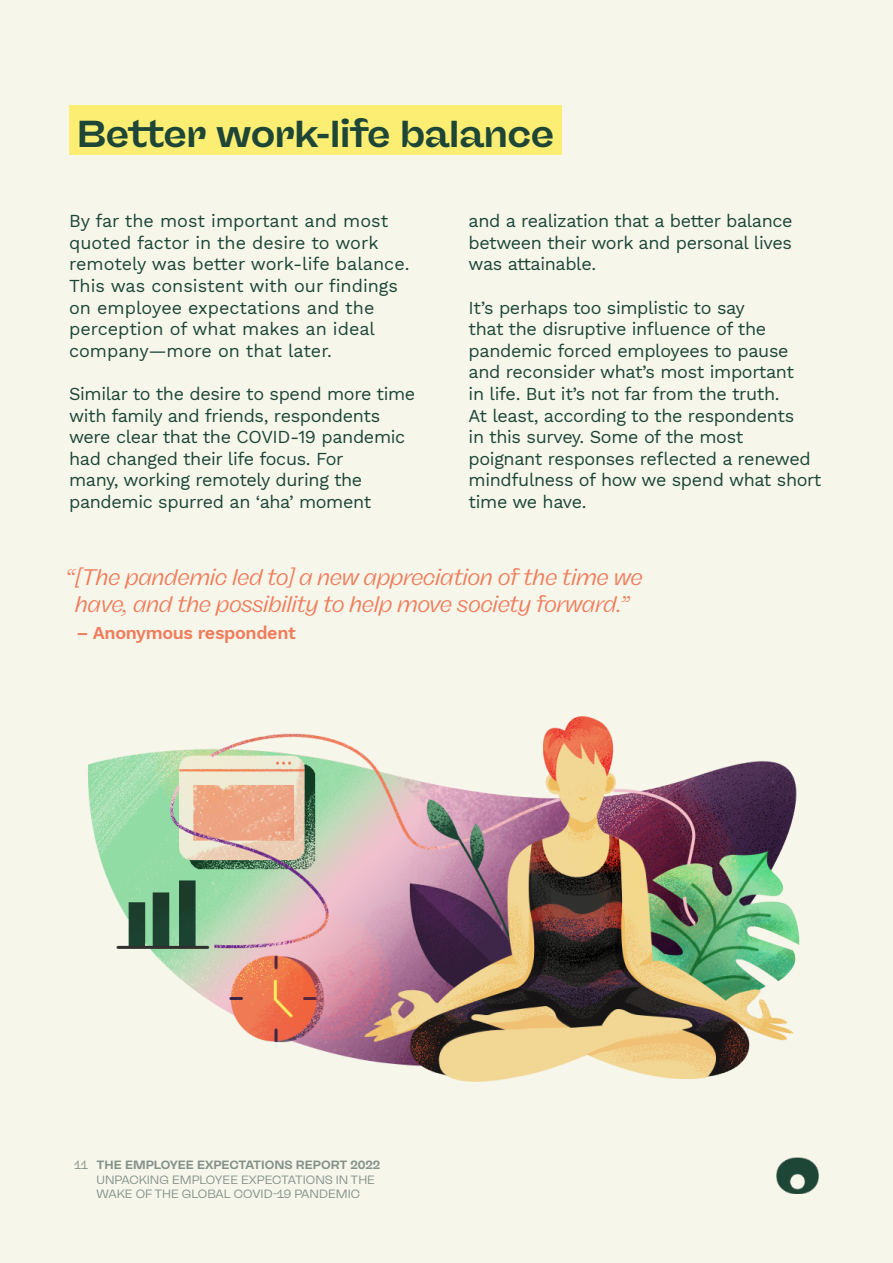
<style>
.page{position:relative;width:893px;height:1263px;background:#f6f6eb}
.page>*{position:absolute;margin:0;border:0;box-sizing:border-box;transform-origin:0 0}
.t1{font:700 expanded 37.5px "Freigeist";letter-spacing:-.02em;color:#1d4637}
.t2{font:italic 22.5px/27px "Freigeist";letter-spacing:-.02em;color:#ef7d5b;text-align:center}
.t3{font:18px/21.6px "Work Sans";letter-spacing:-.02em;color:#1d4637}
.t4{font:18px/21.6px "Work Sans";color:#1d4637}
.t5{font:600 18px "Work Sans";letter-spacing:-.02em;color:#ef7d5b}
.t6{font:12px/14.4px "Freigeist";color:#849188}
.s1{font-weight:700}
</style>
<div class="page">
<img style="left:776px;top:1158px;width:43px;height:35px">
<div style="left:69px;top:105px;width:492px;height:50px;background:#fbee72"></div>
<img style="left:88px;top:716px;width:712px;height:366px">
<p class="t1" style="left:77px;top:110px;width:479px">Better work-life balance</p>
<p class="t4" style="left:69px;top:210px;width:342px">By far the most important and most quoted factor in the desire to work remotely was better work-life balance.<br>This was consistent with our findings on employee expectations and the perception of what makes an ideal company—more on that later.</p>
<p class="t3" style="left:69px;top:382px;width:348px">Similar to the desire to spend more time with family and friends, respondents were clear that the COVID-19 pandemic had changed their life focus. For<br>many, working remotely during the pandemic spurred an ‘aha’ moment</p>
<p class="t3" style="left:469px;top:210px;width:326px;text-align:justify">and a realization that a better balance between their work and personal lives was attainable.</p>
<p class="t3" style="left:469px;top:296px;width:354px">It’s perhaps too simplistic to say<br>that the disruptive influence of the pandemic forced employees to pause and reconsider what’s most important<br>in life. But it’s not far from the truth.<br>At least, according to the respondents<br>in this survey. Some of the most poignant responses reflected a renewed mindfulness of how we spend what short time we have.</p>
<p class="t2" style="left:65px;top:564px;width:580px">“[The pandemic led to] a new appreciation of the time we have, and the possibility to help move society forward.”</p>
<p class="t5" style="left:76px;top:619px;width:221px">– Anonymous respondent</p>
<p class="t6" style="left:97px;top:1158px;width:285px;text-indent:-22px">11 <span class="s1">THE EMPLOYEE EXPECTATIONS REPORT 2022<br></span>UNPACKING EMPLOYEE EXPECTATIONS IN THE<br>WAKE OF THE GLOBAL COVID-19 PANDEMIC</p>
</div>
